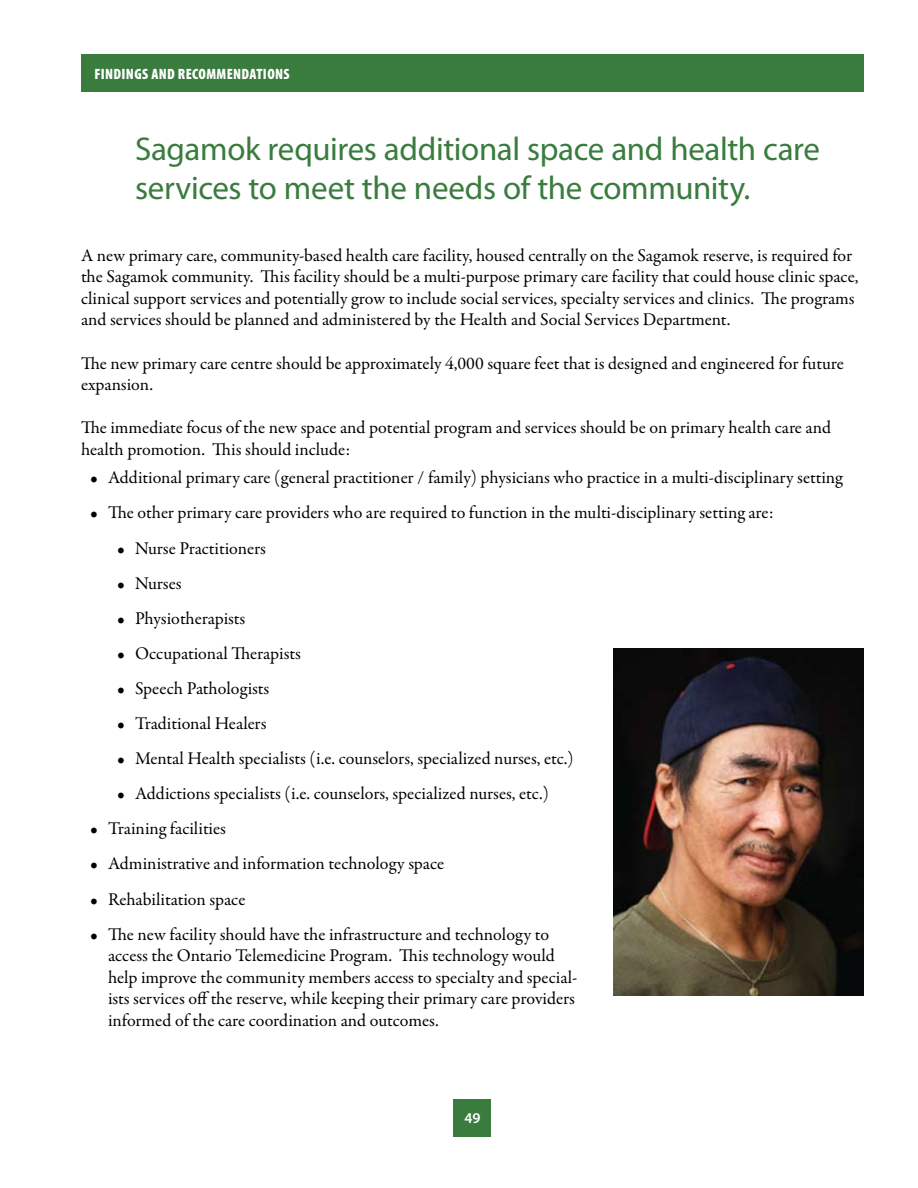
<style>
.page{position:relative;width:918px;height:1188px;background:#fff}
.page>*{position:absolute;margin:0;border:0;box-sizing:border-box;transform-origin:0 0}
.t1{font:33px/39.6px "Myriad Pro";letter-spacing:-.015em;color:#397c3e}
.t2{font:18px/21.6px "Garamond Premr Pro";color:#000}
.t3{font:900 condensed 15px "Myriad Pro";letter-spacing:.025em;color:#fff}
.t4{font:600 15px "Myriad Pro";color:#fff}
</style>
<div class="page">
<div style="left:454px;top:1099px;width:37px;height:38px;background:#397c3e"></div>
<div style="left:81px;top:54px;width:783px;height:38px;background:#397c3e"></div>
<img style="left:614px;top:649px;width:250px;height:347px">
<p class="t3" style="left:94px;top:64px;width:197px">FI NDINGS AND RECOMMENDATIONS</p>
<h1 class="t1" style="left:135px;top:128px;width:687px">Sagamok requires additional space and health care services to meet the needs of the community.</h1>
<p class="t2" style="left:81px;top:245px;width:779px">A new primary care, community-based health care facility, housed centrally on the Sagamok reserve, is required for the Sagamok community. This facility should be a multi-purpose primary care facility that could house clinic space, clinical support services and potentially grow to include social services, specialty services and clinics. The programs and services should be planned and administered by the Health and Social Services Department.</p>
<p class="t2" style="left:81px;top:353px;width:764px">The new primary care centre should be approximately 4,000 square feet that is designed and engineered for future expansion.</p>
<p class="t2" style="left:81px;top:417px;width:752px">The immediate focus of the new space and potential program and services should be on primary health care and health promotion. This should include:</p>
<p class="t2" style="left:90px;top:467px;width:754px">• Additional primary care (general practitioner / family) physicians who practice in a multi-disciplinary setting</p>
<p class="t2" style="left:90px;top:502px;width:685px">• The other primary care providers who are required to function in the multi-disciplinary setting are:</p>
<p class="t2" style="left:117px;top:537px;width:151px">• Nurse Practitioners</p>
<p class="t2" style="left:117px;top:573px;width:66px">• Nurses</p>
<p class="t2" style="left:117px;top:608px;width:130px">• Physiotherapists</p>
<p class="t2" style="left:117px;top:643px;width:185px">• Occupational Therapists</p>
<p class="t2" style="left:117px;top:678px;width:154px">• Speech Pathologists</p>
<p class="t2" style="left:117px;top:713px;width:151px">• Traditional Healers</p>
<p class="t2" style="left:117px;top:748px;width:458px">• Mental Health specialists (i.e. counselors, specialized nurses, etc.)</p>
<p class="t2" style="left:117px;top:783px;width:433px">• Addictions specialists (i.e. counselors, specialized nurses, etc.)</p>
<p class="t2" style="left:90px;top:818px;width:137px">• Training facilities</p>
<p class="t2" style="left:90px;top:853px;width:356px">• Administrative and information technology space</p>
<p class="t2" style="left:90px;top:888px;width:157px">• Rehabilitation space</p>
<p class="t2" style="left:108px;top:924px;width:471px;text-indent:-18px">• The new facility should have the infrastructure and technology to access the Ontario Telemedicine Program. This technology would help improve the community members access to specialty and special&shy;ists services off the reserve, while keeping their primary care providers informed of the care coordination and outcomes.</p>
<p class="t4" style="left:465px;top:1109px;width:17px">49</p>
</div>
